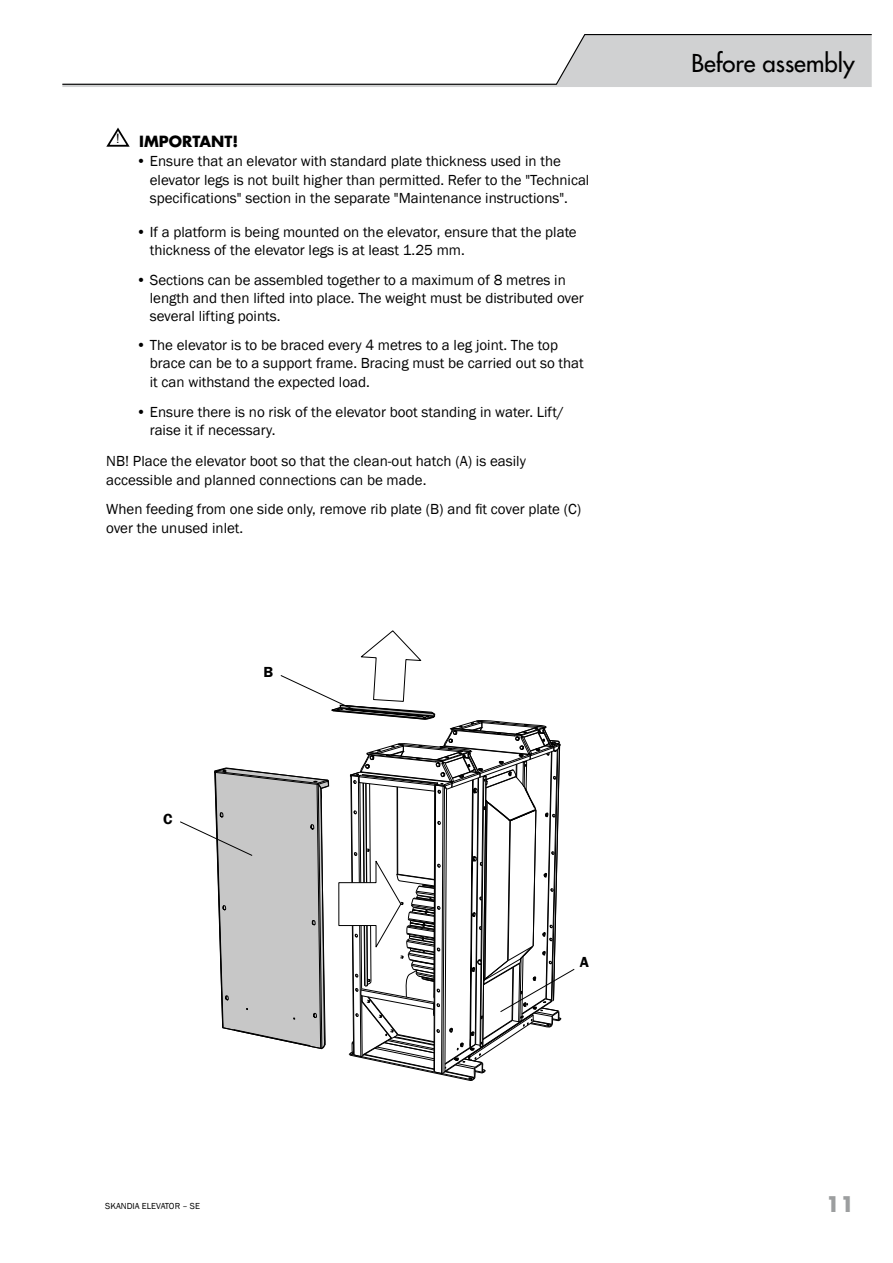
<style>
.page{position:relative;width:893px;height:1263px;background:#fff}
.page>*{position:absolute;margin:0;border:0;box-sizing:border-box;transform-origin:0 0}
.t1{font:500 24px "Futura Std";color:#000}
.t2{font:700 21px "Futura Std";color:#9c9e9f}
.t3{font:15px/18.3px "Franklin Gothic";color:#000}
.t4{font:700 15px "Futura Std";color:#000}
.t5{font:600 15px "Franklin Gothic";color:#000}
.t6{font:13.05px "Arial";color:#000;scale:.95 1}
.t7{font:9px "Franklin Gothic";color:#000}
</style>
<div class="page">
<svg style="left:62px;top:34px;width:810px;height:53px"></svg>
<svg style="left:106px;top:127px;width:24px;height:20px"></svg>
<svg style="left:180px;top:630px;width:395px;height:451px"></svg>
<p class="t6" style="left:116px;top:130px;width:5px">!</p>
<p class="t4" style="left:139px;top:132px;width:100px">IMPORTANT!</p>
<p class="t3" style="left:150px;top:153px;width:441px;text-indent:-14px">• Ensure that an elevator with standard plate thickness used in the elevator legs is not built higher than permitted. Refer to the "Technical specifications" section in the separate "Maintenance instructions".</p>
<p class="t3" style="left:150px;top:223px;width:428px;text-indent:-14px">• If a platform is being mounted on the elevator, ensure that the plate thickness of the elevator legs is at least 1.25 mm.</p>
<p class="t3" style="left:150px;top:271px;width:436px;text-indent:-14px">• Sections can be assembled together to a maximum of 8 metres in length and then lifted into place. The weight must be distributed over several lifting points.</p>
<p class="t3" style="left:150px;top:336px;width:436px;text-indent:-14px">• The elevator is to be braced every 4 metres to a leg joint. The top brace can be to a support frame. Bracing must be carried out so that it can withstand the expected load.</p>
<p class="t3" style="left:150px;top:403px;width:416px;text-indent:-14px">• Ensure there is no risk of the elevator boot standing in water. Lift/ raise it if necessary.</p>
<p class="t3" style="left:106px;top:452px;width:421px">NB! Place the elevator boot so that the clean-out hatch (A) is easily accessible and planned connections can be made.</p>
<p class="t3" style="left:106px;top:501px;width:477px">When feeding from one side only, remove rib plate (B) and fit cover plate (C) over the unused inlet.</p>
<p class="t5" style="left:163px;top:809px;width:11px">C</p>
<p class="t5" style="left:264px;top:663px;width:11px">B</p>
<p class="t5" style="left:580px;top:953px;width:11px">A</p>
<h1 class="t1" style="left:691px;top:48px;width:165px">Before assembly</h1>
<p class="t7" style="left:105px;top:1201px;width:96px">SKANDIA ELEVATOR – SE</p>
<h2 class="t2" style="left:826px;top:1190px;width:30px">11</h2>
</div>
